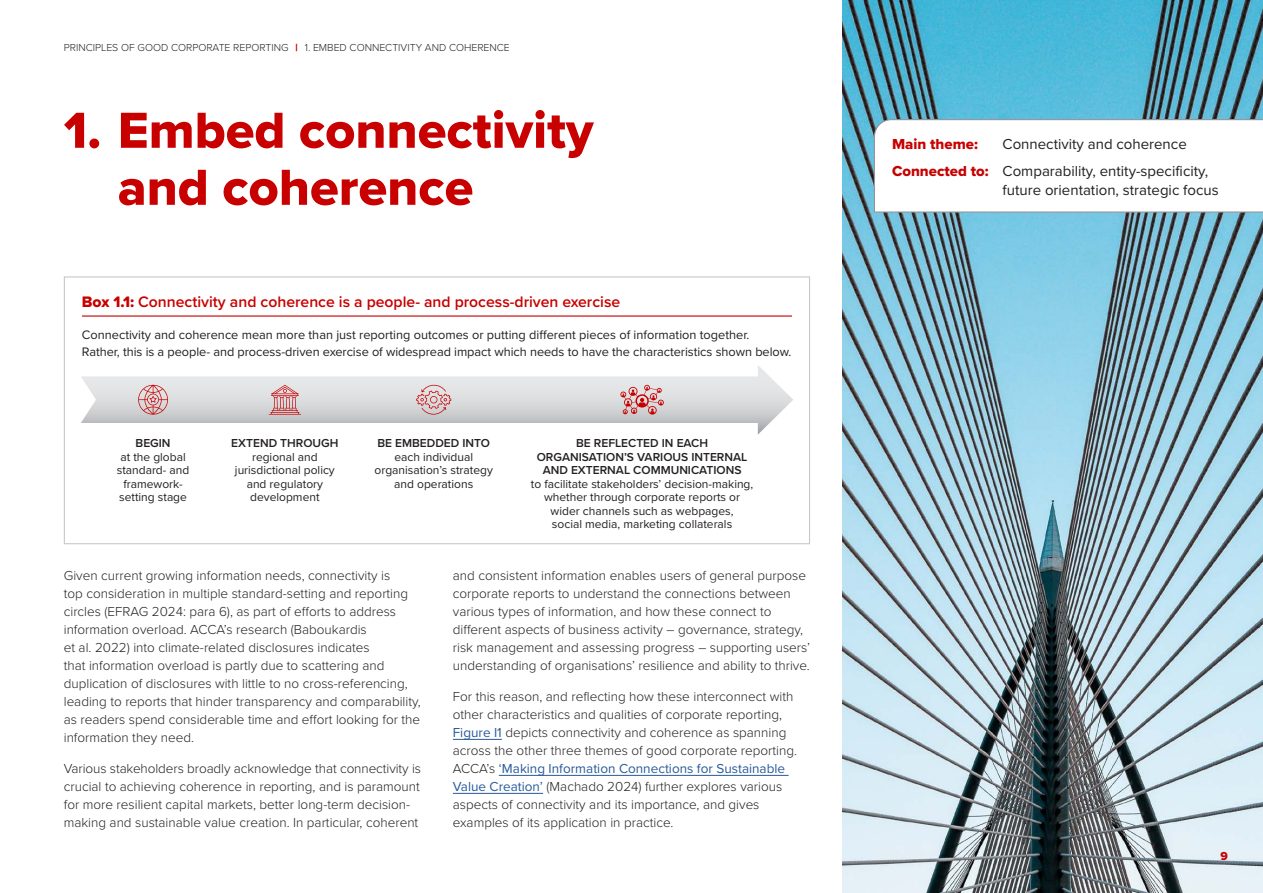
<style>
.page{position:relative;width:1263px;height:893px;background:#fff}
.page>*{position:absolute;margin:0;border:0;box-sizing:border-box;transform-origin:0 0}
.t1{font:52.5px/57px "Proxima Nova Extrabld";color:#c80000}
.t2{font:600 15.75px "Proxima Nova";color:#c80000}
.t3{font:15px/27.3px "Proxima Nova";color:#231f20}
.t4{font:15px "Proxima Nova Extrabld";color:#c80000}
.t5{font:300 13.5px/18px "Proxima Nova";color:#231f20}
.t6{font:12.75px/17.2px "Proxima Nova";color:#231f20}
.t7{font:12px/13.5px "Proxima Nova";color:#231f20;text-align:center}
.t8{font:600 12px/13.5px "Proxima Nova";color:#231f20;text-align:center}
.t9{font:12px "Proxima Nova Extrabld";color:#c80000}
.t10{font:300 10.5px "Proxima Nova";color:#231f20}
.s1{font-family:"Proxima Nova Extrabld";font-weight:400;color:#c80000}
.s2{font-family:"Proxima Nova Extrabld";font-weight:400}
.s3{font-weight:400;color:#285a9b}
.s4{font-family:"Proxima Nova Extrabld";color:#c80000}
</style>
<div class="page">
<img style="left:842px;top:0;width:421px;height:893px">
<hr style="left:453px;top:739px;width:49px;height:1px;background:#285a9b">
<hr style="left:499px;top:775px;width:290px;height:1px;background:#285a9b">
<hr style="left:453px;top:793px;width:90px;height:1px;background:#285a9b">
<hr style="left:82px;top:315px;width:710px;height:2px;background:#c80000">
<div style="left:64px;top:276px;width:746px;height:268px;border:1px solid #c7c8ca"></div>
<svg style="left:873px;top:118px;width:390px;height:95px"></svg>
<svg style="left:81px;top:365px;width:712px;height:70px"></svg>
<svg style="left:620px;top:385px;width:44px;height:30px"></svg>
<svg style="left:269px;top:385px;width:32px;height:30px"></svg>
<svg style="left:416px;top:385px;width:35px;height:30px"></svg>
<svg style="left:138px;top:385px;width:30px;height:30px"></svg>
<p class="t10" style="left:64px;top:39px;width:448px">PRINCIPLES OF GOOD CORPORATE REPORTING <span class="s1">|</span> 1. EMBED CONNECTIVITY AND COHERENCE</p>
<h1 class="t1" style="left:118px;top:101px;width:477px;text-indent:-54px">1. Embed connectivity and coherence</h1>
<p class="t2" style="left:82px;top:290px;width:540px"><span class="s2">Box 1.1:</span> Connectivity and coherence is a people- and process-driven exercise</p>
<p class="t6" style="left:82px;top:326px;width:711px">Connectivity and coherence mean more than just reporting outcomes or putting different pieces of information together.<br>Rather, this is a people- and process-driven exercise of widespread impact which needs to have the characteristics shown below.</p>
<p class="t8" style="left:136px;top:436px;width:37px">BEGIN</p>
<p class="t7" style="left:117px;top:450px;width:74px">at the global standard- and framework&shy;setting stage</p>
<p class="t8" style="left:231px;top:436px;width:109px">EXTEND THROUGH</p>
<p class="t7" style="left:235px;top:450px;width:101px">regional and jurisdictional policy and regulatory development</p>
<p class="t8" style="left:377px;top:436px;width:114px">BE EMBEDDED INTO</p>
<p class="t7" style="left:374px;top:450px;width:120px">each individual organisation’s strategy and operations</p>
<p class="t8" style="left:537px;top:436px;width:212px">BE REFLECTED IN EACH<br>ORGANISATION’S VARIOUS INTERNAL<br>AND EXTERNAL COMMUNICATIONS</p>
<p class="t7" style="left:531px;top:477px;width:224px">to facilitate stakeholders’ decision-making, whether through corporate reports or wider channels such as webpages,<br>social media, marketing collaterals</p>
<p class="t5" style="left:64px;top:566px;width:358px">Given current growing information needs, connectivity is<br>top consideration in multiple standard-setting and reporting circles (EFRAG 2024: para 6), as part of efforts to address information overload. ACCA’s research (Baboukardis<br>et al. 2022) into climate-related disclosures indicates<br>that information overload is partly due to scattering and duplication of disclosures with little to no cross-referencing, leading to reports that hinder transparency and comparability, as readers spend considerable time and effort looking for the information they need.</p>
<p class="t5" style="left:64px;top:759px;width:359px">Various stakeholders broadly acknowledge that connectivity is crucial to achieving coherence in reporting, and is paramount for more resilient capital markets, better long-term decision&shy;making and sustainable value creation. In particular, coherent</p>
<p class="t5" style="left:453px;top:566px;width:359px">and consistent information enables users of general purpose corporate reports to understand the connections between various types of information, and how these connect to different aspects of business activity – governance, strategy, risk management and assessing progress – supporting users’ understanding of organisations’ resilience and ability to thrive.</p>
<p class="t5" style="left:453px;top:687px;width:346px">For this reason, and reflecting how these interconnect with other characteristics and qualities of corporate reporting, <span class="s3">Figure I1</span> depicts connectivity and coherence as spanning across the other three themes of good corporate reporting.<br>ACCA’s <span class="s3">‘Making Information Connections for Sustainable Value Creation’</span> (Machado 2024) further explores various aspects of connectivity and its importance, and gives examples of its application in practice.</p>
<p class="t4" style="left:892px;top:133px;width:87px">Main theme:</p>
<p class="t3" style="left:892px;top:129px;width:318px;text-indent:111px">Connectivity and coherence<br><span class="s4">Connected to:</span> Comparability, entity-specificity,</p>
<p class="t3" style="left:1002px;top:175px;width:218px">future orientation, strategic focus</p>
<p class="t9" style="left:1220px;top:847px;width:9px">9</p>
</div>
